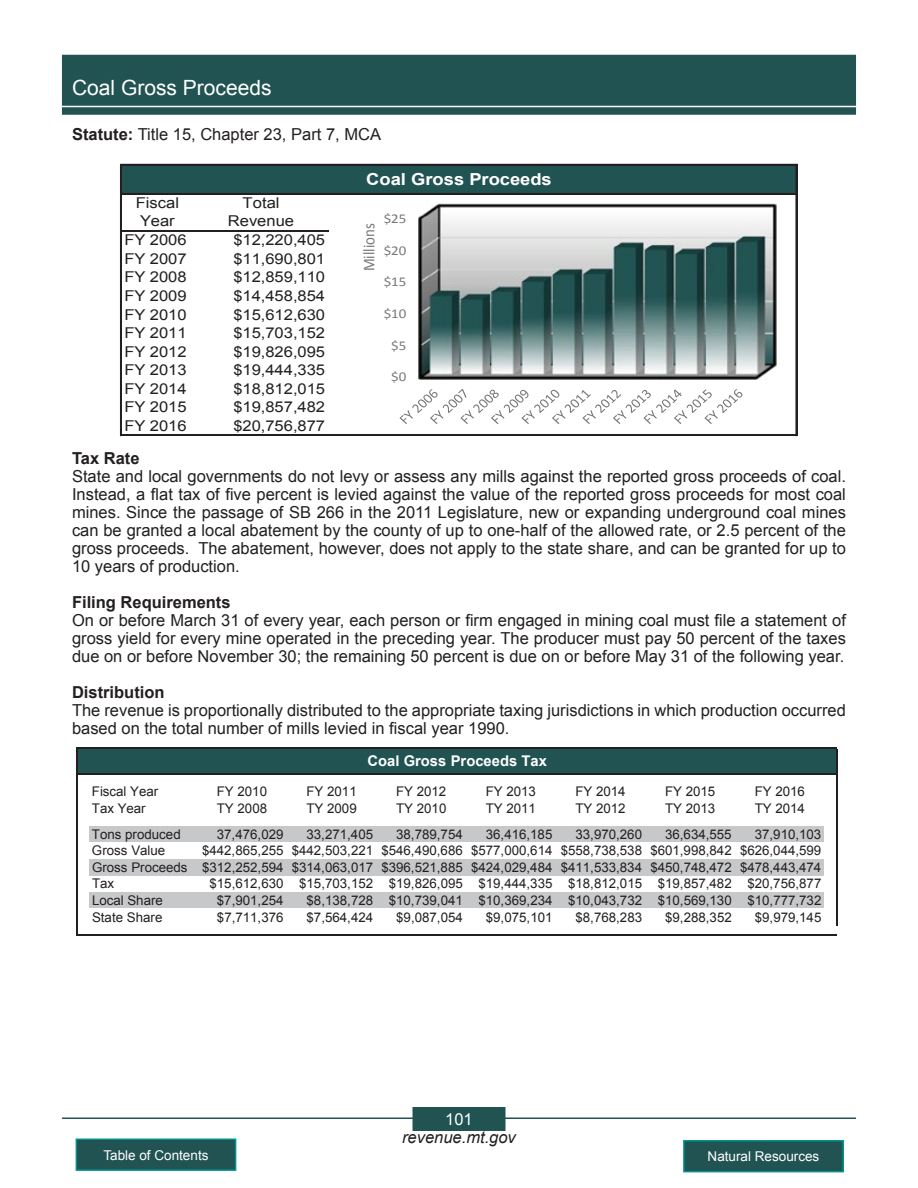
<style>
.page{position:relative;width:918px;height:1188px;background:#fff}
.page>*{position:absolute;margin:0;border:0;box-sizing:border-box;transform-origin:0 0}
.t1{font:21px "Arial";color:#fff}
.t2{font:16.5px/18px "Arial";color:#231f20;text-align:justify}
.t3{font:700 16.5px "Arial";color:#231f20}
.t4{font:700 16.5px "Arial";color:#fff;scale:1.11 1}
.t5{font:italic 16.5px "Arial";color:#231f20}
.t6{font:16.5px "Calibri";color:#77787b;scale:.9 1}
.t7{font:16.5px "Arial";color:#fff}
.t8{font:15px/18.6px "Arial";color:#231f20;scale:1.11 1}
.t9{font:700 14.7px "Arial";color:#fff}
.t10{font:13.5px "Arial";color:#fff}
.t11{font:13.5px "Calibri";color:#77787b;scale:1.11 1}
.t12{font:13.35px/16.5px "Arial";color:#231f20;text-align:justify}
.s1{font-weight:700}
</style>
<div class="page">
<hr style="left:62px;top:1118px;width:794px;height:1px;background:#215352">
<div style="left:62px;top:55px;width:794px;height:60px;background:#215352;border:2px solid #215352"></div>
<div style="left:413px;top:1108px;width:92px;height:22px;background:#215352"></div>
<div style="left:412px;top:1107px;width:94px;height:24px;border:2px solid #215352"></div>
<hr style="left:62px;top:106px;width:794px;height:1px;background:#fff">
<div style="left:76px;top:1139px;width:160px;height:31px;background:#215352"></div>
<div style="left:76px;top:1139px;width:160px;height:32px;border:2px solid #00958f"></div>
<div style="left:684px;top:1141px;width:159px;height:31px;background:#215352"></div>
<div style="left:683px;top:1140px;width:161px;height:32px;border:2px solid #00958f"></div>
<div style="left:122px;top:166px;width:675px;height:28px;background:#215352"></div>
<hr style="left:120px;top:164px;width:2px;height:272px;background:#231f20">
<hr style="left:796px;top:166px;width:1px;height:270px;background:#231f20">
<hr style="left:122px;top:164px;width:675px;height:2px;background:#231f20">
<hr style="left:122px;top:193px;width:675px;height:2px;background:#231f20">
<hr style="left:122px;top:230px;width:207px;height:2px;background:#231f20">
<hr style="left:122px;top:434px;width:675px;height:2px;background:#231f20">
<img style="left:418px;top:203px;width:359px;height:176px">
<svg style="left:400px;top:389px;width:342px;height:35px"></svg>
<div style="left:77px;top:749px;width:760px;height:25px;background:#215352"></div>
<div style="left:89px;top:826px;width:735px;height:17px;background:#c6c8ca"></div>
<div style="left:89px;top:859px;width:735px;height:17px;background:#c6c8ca"></div>
<div style="left:89px;top:892px;width:735px;height:17px;background:#c6c8ca"></div>
<hr style="left:76px;top:747px;width:1px;height:189px;background:#231f20">
<hr style="left:836px;top:749px;width:1px;height:177px;background:#231f20">
<hr style="left:77px;top:747px;width:760px;height:2px;background:#231f20">
<hr style="left:77px;top:773px;width:760px;height:2px;background:#231f20">
<hr style="left:77px;top:934px;width:760px;height:2px;background:#231f20">
<p class="t1" style="left:72px;top:74px;width:201px">Coal Gross Proceeds</p>
<p class="t2" style="left:72px;top:125px;width:311px"><span class="s1">Statute:</span> Title 15, Chapter 23, Part 7, MCA</p>
<p class="t8" style="left:136px;top:194px;width:41px">Fiscal<br>Year</p>
<p class="t8" style="left:228px;top:194px;width:61px;text-align:center">Total<br>Revenue</p>
<p class="t8" style="left:124px;top:231px;width:58px">FY 2006</p>
<p class="t8" style="left:233px;top:231px;width:84px">$12,220,405</p>
<p class="t8" style="left:124px;top:249px;width:58px">FY 2007</p>
<p class="t8" style="left:233px;top:249px;width:84px">$11,690,801</p>
<p class="t8" style="left:124px;top:268px;width:58px">FY 2008</p>
<p class="t8" style="left:233px;top:268px;width:84px">$12,859,110</p>
<p class="t8" style="left:124px;top:287px;width:58px">FY 2009</p>
<p class="t8" style="left:233px;top:287px;width:84px">$14,458,854</p>
<p class="t8" style="left:124px;top:305px;width:58px">FY 2010</p>
<p class="t8" style="left:233px;top:305px;width:84px">$15,612,630</p>
<p class="t8" style="left:124px;top:324px;width:58px">FY 2011</p>
<p class="t8" style="left:233px;top:324px;width:84px">$15,703,152</p>
<p class="t8" style="left:124px;top:342px;width:58px">FY 2012</p>
<p class="t8" style="left:233px;top:342px;width:84px">$19,826,095</p>
<p class="t8" style="left:124px;top:361px;width:58px">FY 2013</p>
<p class="t8" style="left:233px;top:361px;width:84px">$19,444,335</p>
<p class="t8" style="left:124px;top:379px;width:58px">FY 2014</p>
<p class="t8" style="left:233px;top:379px;width:84px">$18,812,015</p>
<p class="t8" style="left:124px;top:398px;width:58px">FY 2015</p>
<p class="t8" style="left:233px;top:398px;width:84px">$19,857,482</p>
<p class="t8" style="left:124px;top:416px;width:58px">FY 2016</p>
<p class="t8" style="left:233px;top:416px;width:84px">$20,756,877</p>
<p class="t4" style="left:366px;top:168px;width:169px">Coal Gross Proceeds</p>
<p class="t6" style="left:358px;top:271px;width:55px;rotate:-90deg">Millions</p>
<p class="t11" style="left:384px;top:210px;width:22px">$25</p>
<p class="t11" style="left:384px;top:242px;width:22px">$20</p>
<p class="t11" style="left:384px;top:273px;width:22px">$15</p>
<p class="t11" style="left:384px;top:305px;width:22px">$10</p>
<p class="t11" style="left:391px;top:337px;width:15px">$5</p>
<p class="t11" style="left:391px;top:368px;width:15px">$0</p>
<p class="t3" style="left:72px;top:447px;width:69px">Tax Rate</p>
<p class="t2" style="left:72px;top:467px;width:776px">State and local governments do not levy or assess any mills against the reported gross proceeds of coal.<br>Instead, a flat tax of five percent is levied against the value of the reported gross proceeds for most coal mines. Since the passage of SB 266 in the 2011 Legislature, new or expanding underground coal mines can be granted a local abatement by the county of up to one-half of the allowed rate, or 2.5 percent of the gross proceeds. The abatement, however, does not apply to the state share, and can be granted for up to 10 years of production.</p>
<p class="t3" style="left:72px;top:591px;width:160px">Filing Requirements</p>
<p class="t2" style="left:72px;top:611px;width:775px">On or before March 31 of every year, each person or firm engaged in mining coal must file a statement of gross yield for every mine operated in the preceding year. The producer must pay 50 percent of the taxes due on or before November 30; the remaining 50 percent is due on or before May 31 of the following year.</p>
<p class="t3" style="left:72px;top:681px;width:94px">Distribution</p>
<p class="t2" style="left:72px;top:701px;width:775px">The revenue is proportionally distributed to the appropriate taxing jurisdictions in which production occurred based on the total number of mills levied in fiscal year 1990.</p>
<p class="t9" style="left:368px;top:751px;width:181px">Coal Gross Proceeds Tax</p>
<p class="t12" style="left:92px;top:783px;width:68px">Fiscal Year</p>
<p class="t12" style="left:217px;top:783px;width:52px">FY 2010</p>
<p class="t12" style="left:307px;top:783px;width:52px">FY 2011</p>
<p class="t12" style="left:396px;top:783px;width:52px">FY 2012</p>
<p class="t12" style="left:486px;top:783px;width:52px">FY 2013</p>
<p class="t12" style="left:575px;top:783px;width:52px">FY 2014</p>
<p class="t12" style="left:665px;top:783px;width:52px">FY 2015</p>
<p class="t12" style="left:755px;top:783px;width:52px">FY 2016</p>
<p class="t12" style="left:92px;top:800px;width:55px">Tax Year</p>
<p class="t12" style="left:217px;top:800px;width:52px">TY 2008</p>
<p class="t12" style="left:307px;top:800px;width:52px">TY 2009</p>
<p class="t12" style="left:396px;top:800px;width:52px">TY 2010</p>
<p class="t12" style="left:486px;top:800px;width:52px">TY 2011</p>
<p class="t12" style="left:575px;top:800px;width:52px">TY 2012</p>
<p class="t12" style="left:665px;top:800px;width:52px">TY 2013</p>
<p class="t12" style="left:755px;top:800px;width:52px">TY 2014</p>
<p class="t12" style="left:92px;top:826px;width:90px">Tons produced</p>
<p class="t12" style="left:217px;top:826px;width:68px">37,476,029</p>
<p class="t12" style="left:307px;top:826px;width:68px">33,271,405</p>
<p class="t12" style="left:396px;top:826px;width:68px">38,789,754</p>
<p class="t12" style="left:486px;top:826px;width:68px">36,416,185</p>
<p class="t12" style="left:575px;top:826px;width:68px">33,970,260</p>
<p class="t12" style="left:665px;top:826px;width:68px">36,634,555</p>
<p class="t12" style="left:755px;top:826px;width:68px">37,910,103</p>
<p class="t12" style="left:92px;top:843px;width:75px">Gross Value</p>
<p class="t12" style="left:92px;top:843px;width:731px;text-indent:110px">$442,865,255 $442,503,221 $546,490,686 $577,000,614 $558,738,538 $601,998,842 $626,044,599<br>Gross Proceeds $312,252,594 $314,063,017 $396,521,885 $424,029,484 $411,533,834 $450,748,472 $478,443,474<br>Tax</p>
<p class="t12" style="left:210px;top:876px;width:613px">$15,612,630 $15,703,152 $19,826,095 $19,444,335 $18,812,015 $19,857,482 $20,756,877</p>
<p class="t12" style="left:92px;top:892px;width:72px">Local Share</p>
<p class="t12" style="left:217px;top:892px;width:68px">$7,901,254</p>
<p class="t12" style="left:307px;top:892px;width:516px">$8,138,728 $10,739,041 $10,369,234 $10,043,732 $10,569,130 $10,777,732</p>
<p class="t12" style="left:92px;top:909px;width:72px">State Share</p>
<p class="t12" style="left:217px;top:909px;width:68px">$7,711,376</p>
<p class="t12" style="left:307px;top:909px;width:68px">$7,564,424</p>
<p class="t12" style="left:396px;top:909px;width:68px">$9,087,054</p>
<p class="t12" style="left:486px;top:909px;width:68px">$9,075,101</p>
<p class="t12" style="left:576px;top:909px;width:68px">$8,768,283</p>
<p class="t12" style="left:665px;top:909px;width:68px">$9,288,352</p>
<p class="t12" style="left:755px;top:909px;width:68px">$9,979,145</p>
<p class="t7" style="left:445px;top:1108px;width:29px">101</p>
<p class="t5" style="left:402px;top:1127px;width:115px">revenue.mt.gov</p>
<p class="t10" style="left:103px;top:1146px;width:107px">Table of Contents</p>
<p class="t10" style="left:708px;top:1148px;width:113px">Natural Resources</p>
</div>
